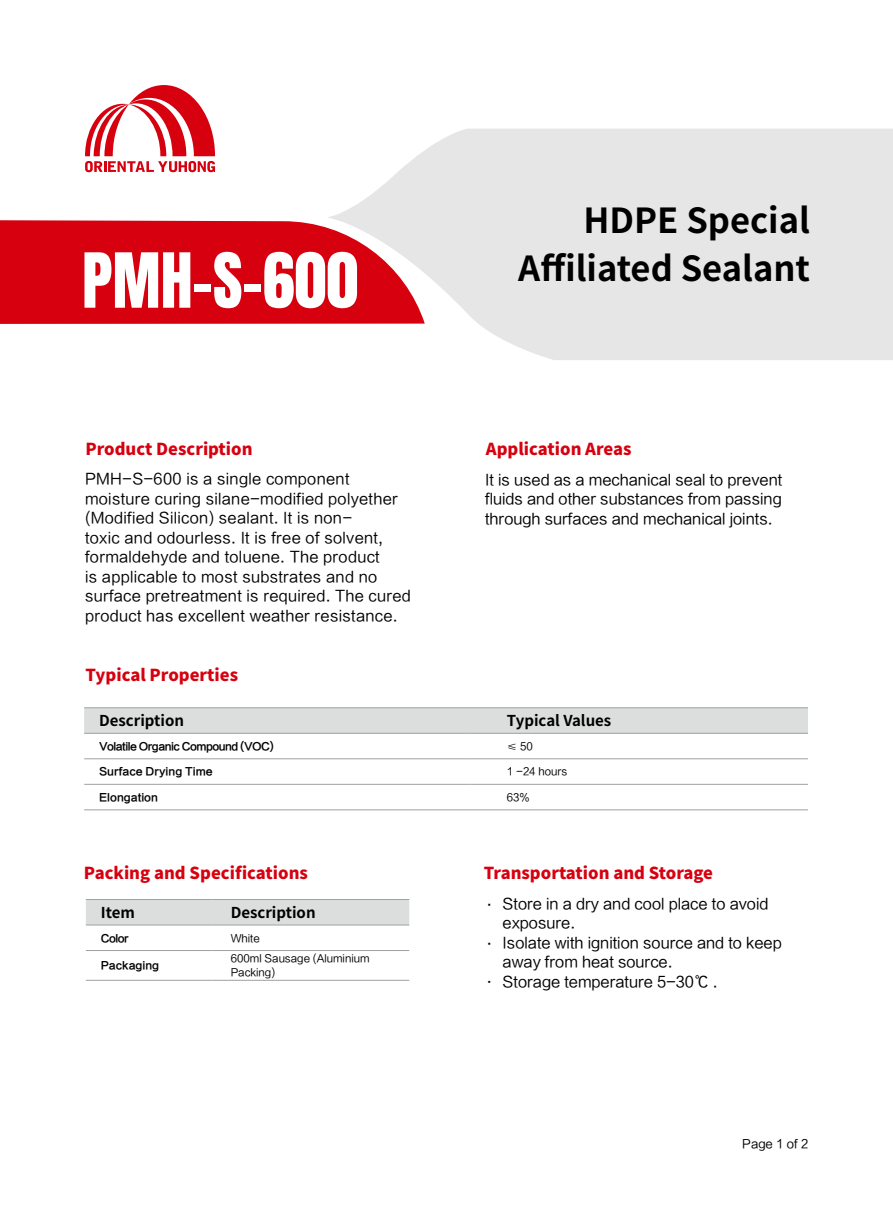
<style>
.page{position:relative;width:893px;height:1212px;background:#fff}
.page>*{position:absolute;margin:0;border:0;box-sizing:border-box;transform-origin:0 0}
.t1{font:64.5px "Anton";color:#fff}
.t2{font:700 34.5px/48px "Source Han Sans CN";color:#000;text-align:right}
.t3{font:800 16.5px "Source Han Sans CN";color:#d7000f}
.t4{font:15px/19.5px "FZLTHJW GB1 0";letter-spacing:.02em;color:#000}
.t5{font:15px "FZLTHJW GB1 0";color:#000}
.t6{font:700 15px "Source Han Sans CN";color:#000}
.t7{font:12px "FZLTHJW GB1 0";color:#000}
.t8{font:10.5px/13.5px "FZLTHJW GB1 0";color:#000}
.t9{font:10.5px "FZLTCHJW GB1 0";color:#000}
.t10{font:10.5px "FZLTCHJW GB1 0";letter-spacing:-.05em;color:#000}
.s1{font-size:14.7px}
</style>
<div class="page">
<div style="left:86px;top:900px;width:323px;height:24px;background:#dcdddd"></div>
<hr style="left:86px;top:899px;width:126px;height:1px;background:#9fa0a0">
<hr style="left:212px;top:899px;width:197px;height:1px;background:#9fa0a0">
<hr style="left:86px;top:924px;width:126px;height:1px;background:#9fa0a0">
<hr style="left:212px;top:924px;width:197px;height:1px;background:#9fa0a0">
<hr style="left:86px;top:980px;width:126px;height:1px;background:#9fa0a0">
<hr style="left:212px;top:980px;width:197px;height:1px;background:#9fa0a0">
<hr style="left:86px;top:950px;width:126px;height:1px;background:#9fa0a0">
<hr style="left:212px;top:950px;width:197px;height:1px;background:#9fa0a0">
<div style="left:0;top:220px;width:327px;height:104px;background:#d7000f"></div>
<svg style="left:327px;top:129px;width:566px;height:231px;background:#e8dede"></svg>
<svg style="left:85px;top:85px;width:130px;height:87px"></svg>
<svg style="left:84px;top:708px;width:724px;height:25px;background:#dadbdb"></svg>
<hr style="left:84px;top:707px;width:387px;height:1px;background:#9fa0a0">
<hr style="left:471px;top:707px;width:337px;height:1px;background:#9fa0a0">
<hr style="left:84px;top:733px;width:387px;height:1px;background:#9fa0a0">
<hr style="left:471px;top:733px;width:337px;height:1px;background:#9fa0a0">
<hr style="left:84px;top:784px;width:387px;height:1px;background:#9fa0a0">
<hr style="left:471px;top:784px;width:337px;height:1px;background:#9fa0a0">
<hr style="left:84px;top:809px;width:387px;height:1px;background:#9fa0a0">
<hr style="left:471px;top:809px;width:337px;height:1px;background:#9fa0a0">
<hr style="left:84px;top:758px;width:387px;height:1px;background:#9fa0a0">
<hr style="left:471px;top:758px;width:337px;height:1px;background:#9fa0a0">
<h1 class="t1" style="left:82px;top:248px;width:278px">PMH-S-600</h1>
<p class="t3" style="left:85px;top:439px;width:169px">Product Description</p>
<p class="t4" style="left:85px;top:470px;width:327px">PMH-S-600 is a single component moisture curing silane-modified polyether (Modified Silicon) sealant. It is non-<br>toxic and odourless. It is free of solvent, formaldehyde and toluene. The product<br>is applicable to most substrates and no surface pretreatment is required. The cured product has excellent weather resistance.</p>
<p class="t3" style="left:85px;top:666px;width:154px">Typical Properties</p>
<h2 class="t2" style="left:518px;top:197px;width:293px">HDPE Special<br>Affiliated Sealant</h2>
<p class="t3" style="left:486px;top:439px;width:147px">Application Areas</p>
<p class="t4" style="left:485px;top:470px;width:299px;text-align:justify">It is used as a mechanical seal to prevent fluids and other substances from passing through surfaces and mechanical joints.</p>
<p class="t6" style="left:99px;top:712px;width:86px">Description</p>
<p class="t6" style="left:507px;top:712px;width:106px">Typical Values</p>
<p class="t10" style="left:99px;top:740px;width:176px">Volatile Organic Compound (VOC)</p>
<p class="t8" style="left:507px;top:740px;width:27px">≤ 50</p>
<p class="t9" style="left:99px;top:766px;width:115px">Surface Drying Time</p>
<p class="t8" style="left:507px;top:765px;width:62px">1 -24 hours</p>
<p class="t9" style="left:99px;top:791px;width:61px">Elongation</p>
<p class="t8" style="left:507px;top:791px;width:24px">63%</p>
<p class="t3" style="left:84px;top:864px;width:225px">Packing and Specifications</p>
<p class="t6" style="left:101px;top:904px;width:36px">Item</p>
<p class="t6" style="left:231px;top:904px;width:86px">Description</p>
<p class="t9" style="left:101px;top:932px;width:30px">Color</p>
<p class="t8" style="left:231px;top:931px;width:31px">White</p>
<p class="t9" style="left:101px;top:960px;width:60px">Packaging</p>
<p class="t8" style="left:231px;top:952px;width:140px">600ml Sausage (Aluminium<br>Packing)</p>
<p class="t3" style="left:484px;top:864px;width:231px">Transportation and Storage</p>
<p class="t5" style="left:482px;top:895px;width:288px">· Store in a dry and cool place to avoid</p>
<p class="t5" style="left:482px;top:934px;width:301px">· Isolate with ignition source and to keep</p>
<p class="t5" style="left:482px;top:973px;width:237px"><span class="s1">·</span> Storage temperature 5-30℃ .</p>
<p class="t5" style="left:503px;top:915px;width:74px">exposure.</p>
<p class="t5" style="left:503px;top:954px;width:171px">away from heat source.</p>
<p class="t7" style="left:742px;top:1137px;width:68px">Page 1 of 2</p>
</div>
